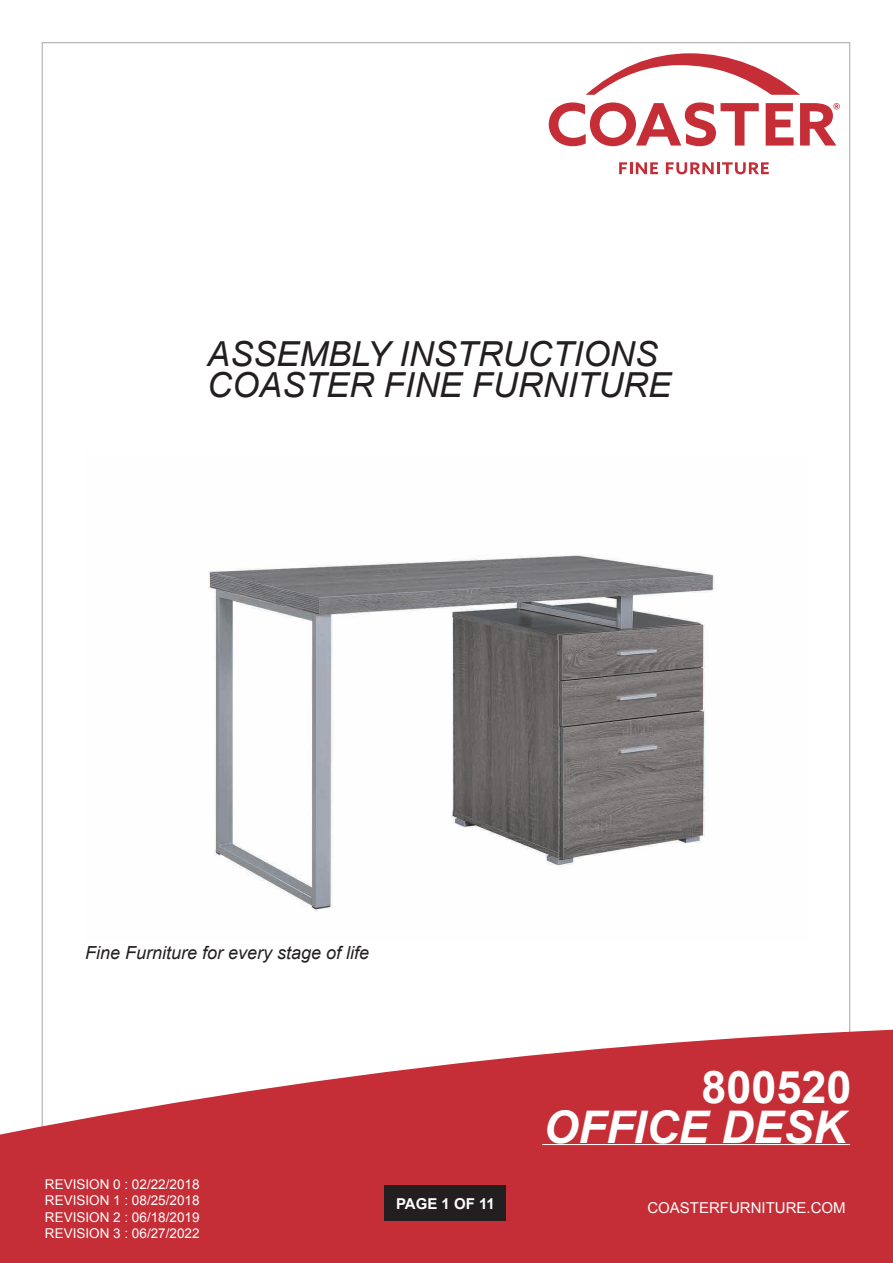
<style>
.page{position:relative;width:893px;height:1263px;background:#fff}
.page>*{position:absolute;margin:0;border:0;box-sizing:border-box;transform-origin:0 0}
.t1{font:italic 700 45px "Arial";color:#fff}
.t2{font:700 45px "Arial";color:#fff}
.t3{font:italic 34.5px/31px "Arial";color:#231f20}
.t4{font:italic 18px "Arial";color:#231f20}
.t5{font:15px "Arial";color:#fff}
.t6{font:700 15px "Arial";color:#fff}
.t7{font:13.5px/16.2px "Arial";color:#fff;text-align:justify}
</style>
<div class="page">
<svg style="left:0;top:1024px;width:893px;height:239px;fill:#c52e36"></svg>
<div style="left:385px;top:1185px;width:121px;height:36px;background:#231f20"></div>
<svg style="left:619px;top:162px;width:39px;height:12px"></svg>
<svg style="left:666px;top:162px;width:103px;height:12px"></svg>
<svg style="left:586px;top:53px;width:214px;height:42px"></svg>
<svg style="left:549px;top:102px;width:210px;height:44px"></svg>
<svg style="left:800px;top:103px;width:40px;height:43px"></svg>
<svg style="left:766px;top:103px;width:28px;height:43px"></svg>
<hr style="left:542px;top:1144px;width:308px;height:1px;background:#fff">
<img style="left:208px;top:555px;width:507px;height:357px">
<h2 class="t3" style="left:207px;top:339px;width:465px">ASSEMBLY INSTRUCTIONS<br>COASTER FINE FURNITURE</h2>
<h3 class="t4" style="left:85px;top:941px;width:286px">Fine Furniture for every stage of life</h3>
<p class="t7" style="left:45px;top:1176px;width:156px">REVISION 0 : 02/22/2018<br>REVISION 1 : 08/25/2018<br>REVISION 2 : 06/18/2019<br>REVISION 3 : 06/27/2022</p>
<p class="t6" style="left:396px;top:1193px;width:100px">PAGE 1 OF 11</p>
<h1 class="t2" style="left:701px;top:1057px;width:152px">800520</h1>
<h1 class="t1" style="left:544px;top:1097px;width:304px">OFFICE DESK</h1>
<p class="t5" style="left:647px;top:1198px;width:200px">COASTERFURNITURE.COM</p>
</div>
